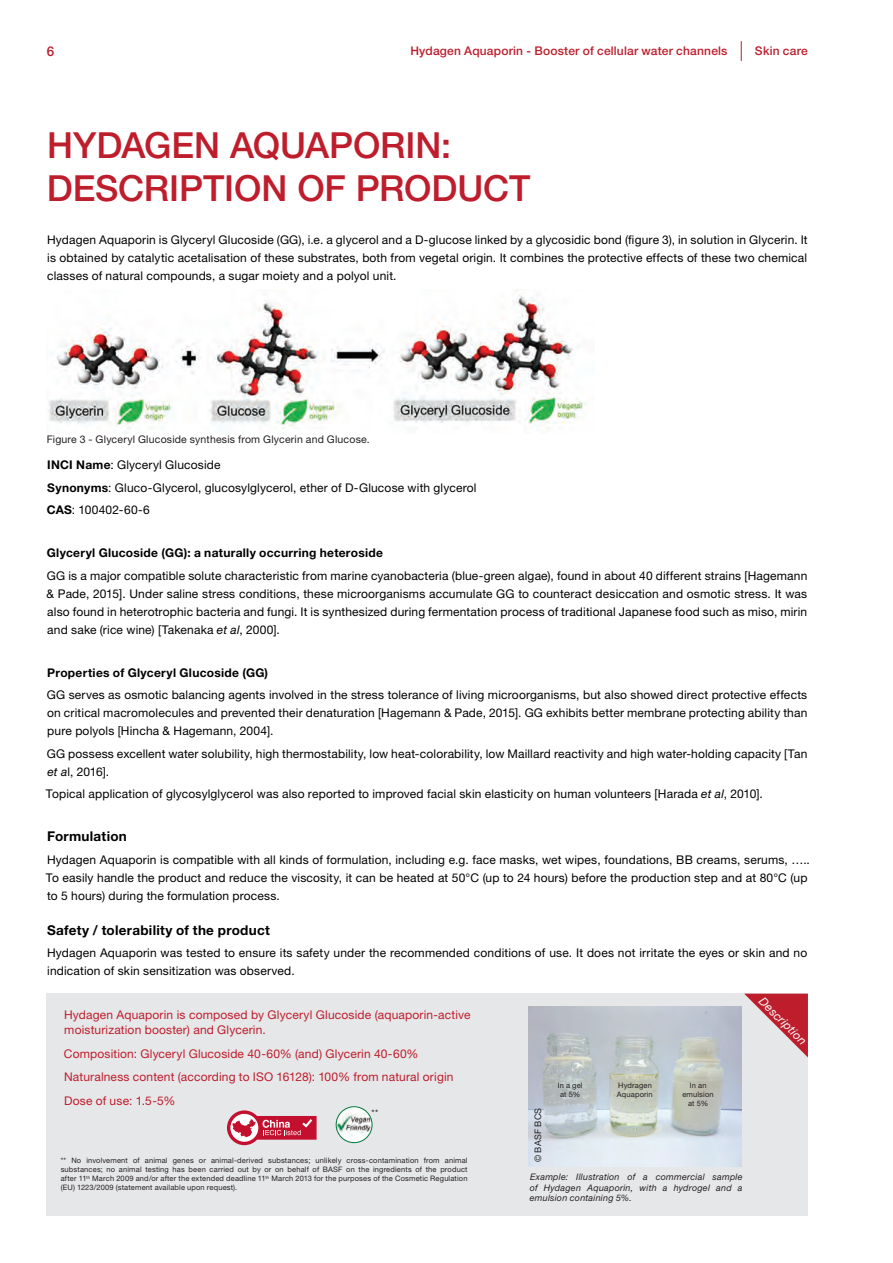
<style>
.page{position:relative;width:893px;height:1263px;background:#fff}
.page>*{position:absolute;margin:0;border:0;box-sizing:border-box;transform-origin:0 0}
.t1{font:500 36px/43.2px "Helvetica Neue LT Std";letter-spacing:-.005em;color:#be1d2c}
.t2{font:700 13.5px "Helvetica Neue LT Std";letter-spacing:.02em;color:#000001}
.t3{font:500 13.5px "Helvetica Neue LT Std";color:#be1d2c}
.t4{font:12px/18px "Helvetica Neue LT Std";letter-spacing:.015em;color:#000001;text-align:justify}
.t5{font:12px/15px "Helvetica Neue LT Std";letter-spacing:.015em;color:#be1d2c}
.t6{font:700 12px "Helvetica Neue LT Std";letter-spacing:.025em;color:#000001}
.t7{font:500 12px "Helvetica Neue LT Std";letter-spacing:.015em;color:#be1d2c}
.t8{font:italic 11.7px "Helvetica Neue LT Std";color:#fff}
.t9{font:10.5px "Helvetica Neue LT Std";letter-spacing:.02em;color:#231f20}
.t10{font:italic 9px/10.5px "Helvetica Neue LT Std";letter-spacing:.025em;color:#231f20;text-align:justify}
.t11{font:9px "Helvetica Neue LT Std";letter-spacing:.02em;color:#231f20}
.t12{font:7.5px/9px "Helvetica Neue LT Std";letter-spacing:.02em;color:#231f20;text-align:justify}
.s1{font-weight:700}
.s2{font-style:italic}
</style>
<div class="page">
<svg style="left:741px;top:41px;width:1px;height:20px"></svg>
<div style="left:47px;top:994px;width:761px;height:222px;background:#e6e7e9"></div>
<img style="left:528px;top:1007px;width:214px;height:160px">
<svg style="left:744px;top:994px;width:64px;height:63px"></svg>
<svg style="left:227px;top:1110px;width:90px;height:35px"></svg>
<div style="left:336px;top:1107px;width:36px;height:35px;background:#fff;border-radius:50%"></div>
<img style="left:336px;top:1109px;width:36px;height:27px">
<div style="left:336px;top:1106px;width:36px;height:37px;border:1px solid #00793a;border-radius:50%"></div>
<img style="left:48px;top:289px;width:539px;height:145px">
<p class="t3" style="left:47px;top:43px;width:9px">6</p>
<p class="t7" style="left:410px;top:44px;width:319px">Hydagen Aquaporin - Booster of cellular water channels</p>
<p class="t7" style="left:755px;top:44px;width:54px">Skin care</p>
<p class="t1" style="left:47px;top:123px;width:485px">HYDAGEN AQUAPORIN:<br>DESCRIPTION OF PRODUCT</p>
<p class="t4" style="left:47px;top:231px;width:762px">Hydagen Aquaporin is Glyceryl Glucoside (GG), i.e. a glycerol and a D-glucose linked by a glycosidic bond (figure 3), in solution in Glycerin. It is obtained by catalytic acetalisation of these substrates, both from vegetal origin. It combines the protective effects of these two chemical classes of natural compounds, a sugar moiety and a polyol unit.</p>
<p class="t9" style="left:47px;top:433px;width:325px">Figure 3 - Glyceryl Glucoside synthesis from Glycerin and Glucose.</p>
<p class="t4" style="left:47px;top:456px;width:175px"><span class="s1">INCI Name</span>: Glyceryl Glucoside</p>
<p class="t4" style="left:47px;top:478px;width:431px"><span class="s1">Synonyms</span>: Gluco-Glycerol, glucosylglycerol, ether of D-Glucose with glycerol</p>
<p class="t4" style="left:47px;top:500px;width:105px"><span class="s1">CAS</span>: 100402-60-6</p>
<p class="t6" style="left:47px;top:546px;width:338px">Glyceryl Glucoside (GG): a naturally occurring heteroside</p>
<p class="t4" style="left:47px;top:566px;width:762px">GG is a major compatible solute characteristic from marine cyanobacteria (blue-green algae), found in about 40 different strains [Hagemann &amp; Pade, 2015]. Under saline stress conditions, these microorganisms accumulate GG to counteract desiccation and osmotic stress. It was also found in heterotrophic bacteria and fungi. It is synthesized during fermentation process of traditional Japanese food such as miso, mirin and sake (rice wine) [Takenaka <span class="s2">et al</span>, 2000].</p>
<p class="t6" style="left:47px;top:665px;width:222px">Properties of Glyceryl Glucoside (GG)</p>
<p class="t4" style="left:47px;top:686px;width:762px">GG serves as osmotic balancing agents involved in the stress tolerance of living microorganisms, but also showed direct protective effects on critical macromolecules and prevented their denaturation [Hagemann &amp; Pade, 2015]. GG exhibits better membrane protecting ability than pure polyols [Hincha &amp; Hagemann, 2004].</p>
<p class="t4" style="left:47px;top:744px;width:762px">GG possess excellent water solubility, high thermostability, low heat-colorability, low Maillard reactivity and high water-holding capacity [Tan <span class="s2">et a</span>l, 2016].</p>
<p class="t4" style="left:46px;top:784px;width:718px">Topical application of glycosylglycerol was also reported to improved facial skin elasticity on human volunteers [Harada <span class="s2">et al</span>, 2010].</p>
<p class="t2" style="left:47px;top:828px;width:81px">Formulation</p>
<p class="t4" style="left:46px;top:850px;width:765px;text-align:left">Hydagen Aquaporin is compatible with all kinds of formulation, including e.g. face masks, wet wipes, foundations, BB creams, serums, …..<br>To easily handle the product and reduce the viscosity, it can be heated at 50°C (up to 24 hours) before the production step and at 80°C (up to 5 hours) during the formulation process.</p>
<p class="t2" style="left:47px;top:921px;width:224px">Safety / tolerability of the product</p>
<p class="t4" style="left:47px;top:943px;width:762px">Hydagen Aquaporin was tested to ensure its safety under the recommended conditions of use. It does not irritate the eyes or skin and no indication of skin sensitization was observed.</p>
<p class="t8" style="left:766px;top:994px;width:63px;rotate:45deg">Description</p>
<p class="t5" style="left:64px;top:1007px;width:408px">Hydagen Aquaporin is composed by Glyceryl Glucoside (aquaporin-active moisturization booster) and Glycerin.</p>
<p class="t5" style="left:64px;top:1046px;width:356px">Composition: Glyceryl Glucoside 40-60% (and) Glycerin 40-60%</p>
<p class="t5" style="left:64px;top:1069px;width:391px">Naturalness content (according to ISO 16128): 100% from natural origin</p>
<p class="t5" style="left:64px;top:1093px;width:113px">Dose of use: 1.5-5%</p>
<p class="t12" style="left:558px;top:1080px;width:26px">In a gel</p>
<p class="t12" style="left:560px;top:1089px;width:22px">at 5%</p>
<p class="t12" style="left:617px;top:1080px;width:37px">Hydragen<br>Aquaporin</p>
<p class="t12" style="left:682px;top:1080px;width:33px;text-align:center">In an emulsion at 5%</p>
<p class="t11" style="left:372px;top:1107px;width:8px">**</p>
<p class="t12" style="left:61px;top:1156px;width:408px">** No involvement of animal genes or animal-derived substances; unlikely cross-contamination from animal substances; no animal testing has been carried out by or on behalf of BASF on the ingredients of the product after 11<sup>th</sup> March 2009 and/or after the extended deadline 11<sup>th</sup> March 2013 for the purposes of the Cosmetic Regulation (EU) 1223/2009 (statement available upon request).</p>
<p class="t11" style="left:533px;top:1162px;width:56px;rotate:-90deg">© BASF BCS</p>
<p class="t10" style="left:530px;top:1172px;width:214px">Example: Illustration of a commercial sample of Hydagen Aquaporin, with a hydrogel and a emulsion containing 5%.</p>
</div>
